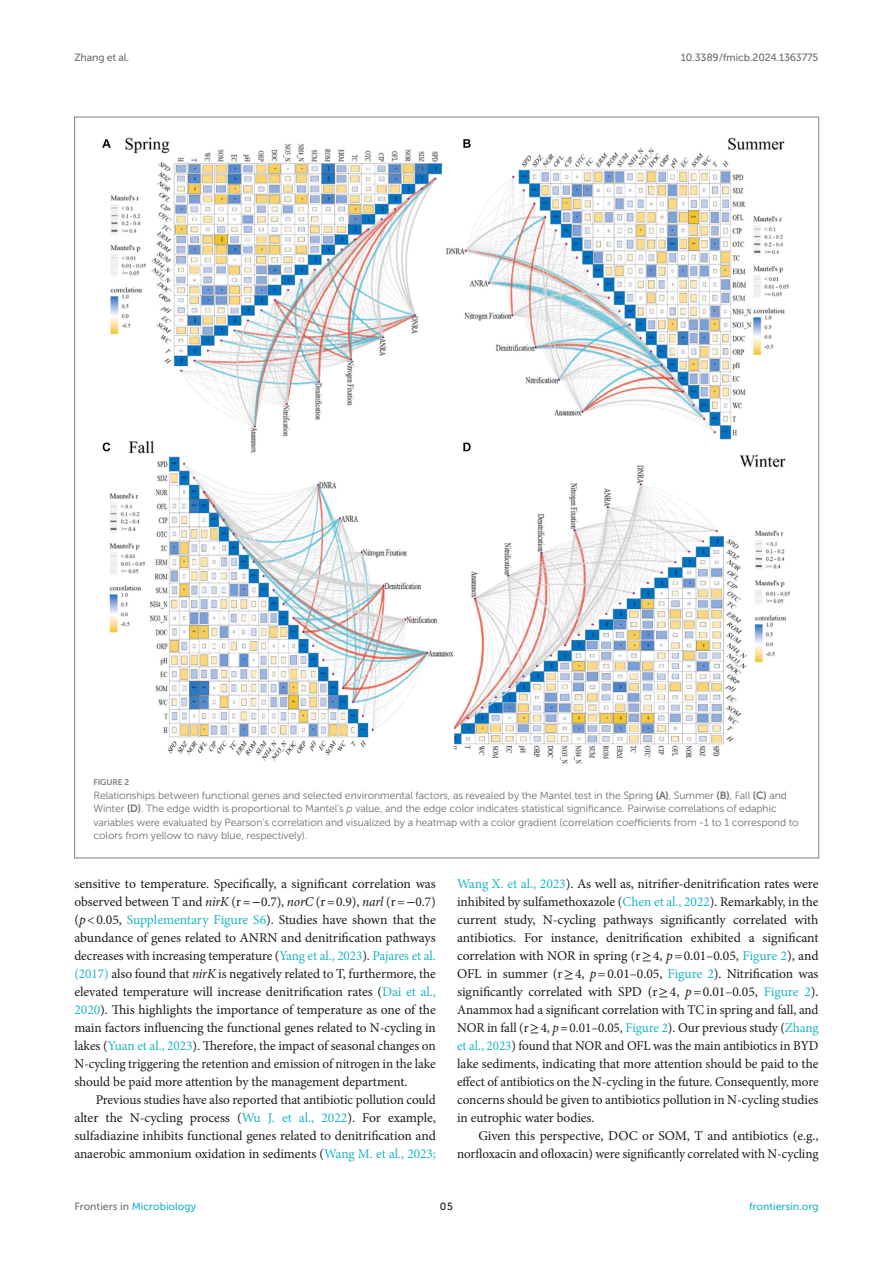
<style>
.page{position:relative;width:893px;height:1263px;background:#fff}
.page>*{position:absolute;margin:0;border:0;box-sizing:border-box;transform-origin:0 0}
.TEXT{font:13.5px/18px "Minion Pro";letter-spacing:-.005em;color:#1b1c1b;text-align:justify}
.FIG_LEG{font:10.5px/13.5px "Museo Sans 300";letter-spacing:-.01em;color:#706f70}
.t1{font:10.5px "Museo Sans 500";color:#1db5c3}
.t2{font:10.5px "Museo Sans 500";letter-spacing:-.015em;color:#706f70}
.t3{font:10.5px "Museo Sans 500";color:#1b1c1b}
.FIG_HD{font:8.25px "Museo Sans 700";letter-spacing:-.01em;color:#7e7f7f}
.s1{font-family:"Museo Sans 700"}
.s2{font-style:italic}
.s3{font-family:"STIX General"}
.s4{color:#1db5c3}
.s5{color:#706f70}
</style>
<div class="page">
<img style="left:102px;top:137px;width:688px;height:627px">
<p class="t2" style="left:74px;top:51px;width:56px">Zhang et al.</p>
<p class="t2" style="left:681px;top:51px;width:139px">10.3389/fmicb.2024.1363775</p>
<p class="FIG_HD" style="left:94px;top:778px;width:37px">FIGURE 2</p>
<p class="FIG_LEG" style="left:94px;top:788px;width:707px">Relationships between functional genes and selected environmental factors, as revealed by the Mantel test in the Spring <span class="s1">(A)</span>, Summer <span class="s1">(B)</span>, Fall <span class="s1">(C)</span> and Winter <span class="s1">(D)</span>. The edge width is proportional to Mantel’s <span class="s2">p</span> value, and the edge color indicates statistical significance. Pairwise correlations of edaphic variables were evaluated by Pearson’s correlation and visualized by a heatmap with a color gradient (correlation coefficients from -1 to 1 correspond to colors from yellow to navy blue, respectively).</p>
<p class="TEXT" style="left:74px;top:875px;width:363px">sensitive to temperature. Specifically, a significant correlation was observed between T and <span class="s2">nirK</span> (r=<span class="s3">−</span>0.7), <span class="s2">norC</span> (r=0.9), <span class="s2">narl</span> (r=<span class="s3">−</span>0.7) (<span class="s2">p</span>&lt;0.05, <span class="s4">Supplementary Figure S6</span>). Studies have shown that the abundance of genes related to ANRN and denitrification pathways decreases with increasing temperature (<span class="s4">Yang et al., 2023</span>). <span class="s4">Pajares et al. (2017)</span> also found that <span class="s2">nirK</span> is negatively related to T, furthermore, the elevated temperature will increase denitrification rates (<span class="s4">Dai et al., 2020</span>). This highlights the importance of temperature as one of the main factors influencing the functional genes related to N-cycling in lakes (<span class="s4">Yuan et al., 2023</span>). Therefore, the impact of seasonal changes on N-cycling triggering the retention and emission of nitrogen in the lake should be paid more attention by the management department.</p>
<p class="TEXT" style="left:74px;top:1091px;width:363px;text-indent:21px">Previous studies have also reported that antibiotic pollution could alter the N-cycling process (<span class="s4">Wu J. et al., 2022</span>). For example, sulfadiazine inhibits functional genes related to denitrification and anaerobic ammonium oxidation in sediments (<span class="s4">Wang M. et al., 2023;</span></p>
<p class="TEXT" style="left:457px;top:875px;width:363px"><span class="s4">Wang X. et al., 2023</span>). As well as, nitrifier-denitrification rates were inhibited by sulfamethoxazole (<span class="s4">Chen et al., 2022</span>). Remarkably, in the current study, N-cycling pathways significantly correlated with antibiotics. For instance, denitrification exhibited a significant correlation with NOR in spring (r<span class="s3">≥</span>4, <span class="s2">p</span>=0.01–0.05, <span class="s4">Figure 2</span>), and OFL in summer (r<span class="s3">≥</span>4, <span class="s2">p</span>=0.01–0.05, <span class="s4">Figure 2</span>). Nitrification was significantly correlated with SPD (r<span class="s3">≥</span>4, <span class="s2">p</span>=0.01–0.05, <span class="s4">Figure 2</span>).<br>Anammox had a significant correlation with TC in spring and fall, and NOR in fall (r<span class="s3">≥</span>4, <span class="s2">p</span>=0.01–0.05, <span class="s4">Figure 2</span>). Our previous study (<span class="s4">Zhang et al., 2023</span>) found that NOR and OFL was the main antibiotics in BYD lake sediments, indicating that more attention should be paid to the effect of antibiotics on the N-cycling in the future. Consequently, more concerns should be given to antibiotics pollution in N-cycling studies in eutrophic water bodies.</p>
<p class="TEXT" style="left:457px;top:1127px;width:363px;text-align:right">Given this perspective, DOC or SOM, T and antibiotics (e.g., norfloxacin and ofloxacin) were significantly correlated with N-cycling</p>
<p class="t1" style="left:74px;top:1200px;width:123px"><span class="s5">Frontiers in</span> Microbiology</p>
<p class="t3" style="left:440px;top:1200px;width:14px">05</p>
<p class="t1" style="left:749px;top:1200px;width:71px">frontiersin.org</p>
</div>
